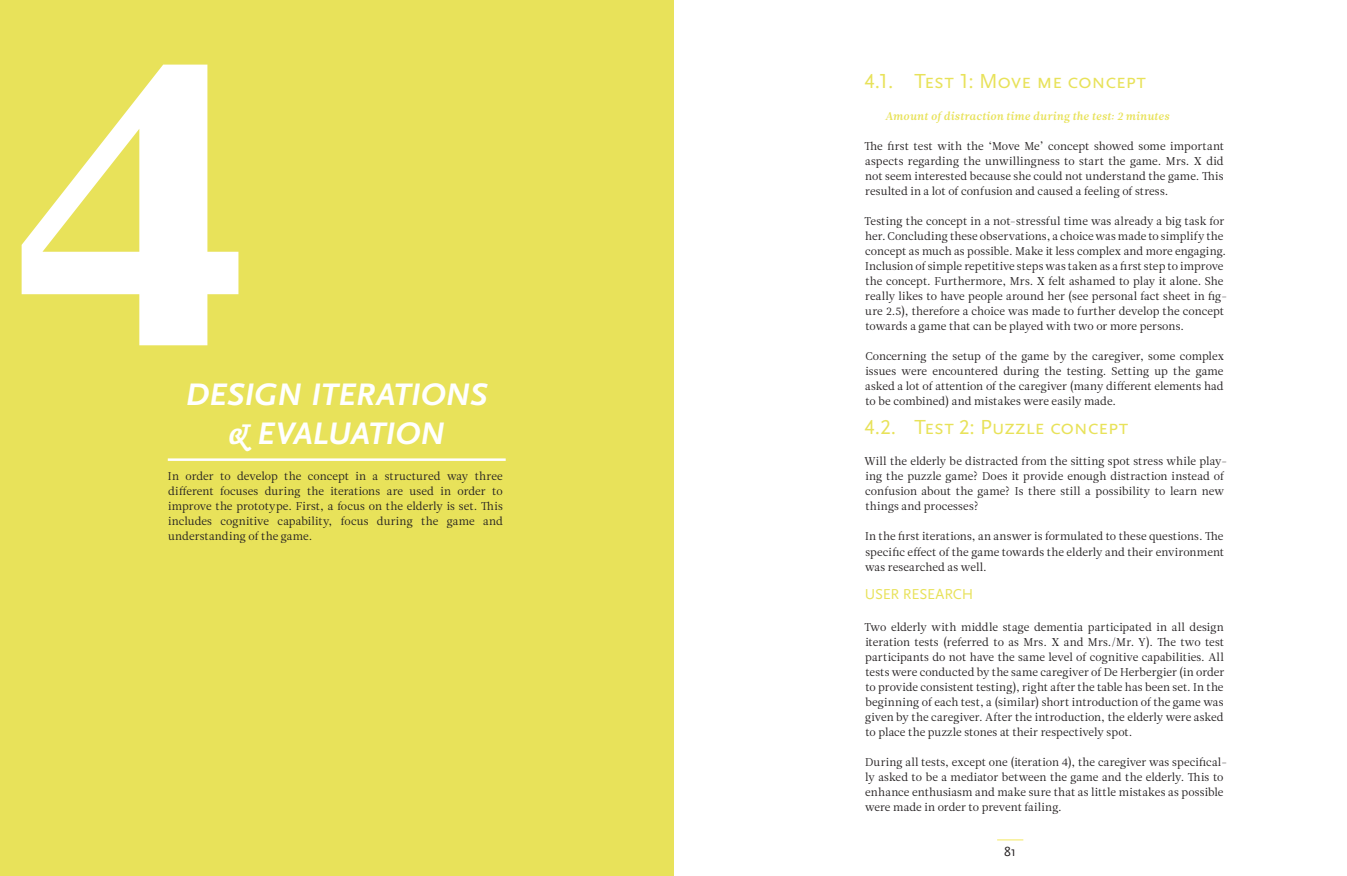
<style>
.page{position:relative;width:1347px;height:876px;background:#fff}
.page>*{position:absolute;margin:0;border:0;box-sizing:border-box;transform-origin:0 0}
.t1{font:425px "Leitura News Roman 4";color:#fff}
.t2{font:italic 700 32.5px/39px "Scala Sans";color:#fff;text-align:center}
.Title_X_X{font:21.25px "Scala Sans Regular LFSC";letter-spacing:-.02em;color:#e8e25a}
.Subtitle_lvl3{font:15px "Scala Sans Regular LF";letter-spacing:-.015em;color:#e8e25a}
.t3{font:13.75px "Scala Sans";color:#231f20}
.text_BLACK{font:11.25px/15px "Leitura News Roman 1";letter-spacing:.005em;color:#231f20;text-align:justify}
.text_italic_3_indent{font:11.25px "Leitura News Italic 3";letter-spacing:.02em;color:#e8e25a}
</style>
<div class="page">
<div style="left:0;top:0;width:673px;height:875px;background:#e8e25a"></div>
<hr style="left:168px;top:458px;width:338px;height:2px;background:#fff">
<svg style="left:997px;top:839px;width:26px;height:1px"></svg>
<h1 class="t1" style="left:9px;top:-56px;width:244px">4</h1>
<h2 class="t2" style="left:186px;top:376px;width:303px">DESIGN ITERATIONS &amp; EVALUATION</h2>
<p class="text_BLACK" style="left:168px;top:469px;width:336px">In order to develop the concept in a structured way three different focuses during the iterations are used in order to improve the prototype. First, a focus on the elderly is set. This includes cognitive capability, focus during the game and understanding of the game.</p>
<p class="Title_X_X" style="left:864px;top:70px;width:283px">4.1. Test 1: Move me concept</p>
<p class="text_italic_3_indent" style="left:885px;top:109px;width:286px">Amount of distraction time during the test: 2 minutes</p>
<p class="text_BLACK" style="left:864px;top:139px;width:361px">The first test with the ‘Move Me’ concept showed some important aspects regarding the unwillingness to start the game. Mrs. X did not seem interested because she could not understand the game. This resulted in a lot of confusion and caused a feeling of stress.</p>
<p class="text_BLACK" style="left:864px;top:214px;width:364px;text-align:left">Testing the concept in a not-stressful time was already a big task for her. Concluding these observations, a choice was made to simplify the concept as much as possible. Make it less complex and more engaging.<br>Inclusion of simple repetitive steps was taken as a first step to improve the concept. Furthermore, Mrs. X felt ashamed to play it alone. She really likes to have people around her (see personal fact sheet in fig&shy;ure 2.5), therefore a choice was made to further develop the concept towards a game that can be played with two or more persons.</p>
<p class="text_BLACK" style="left:865px;top:349px;width:360px">Concerning the setup of the game by the caregiver, some complex issues were encountered during the testing. Setting up the game asked a lot of attention of the caregiver (many different elements had to be combined) and mistakes were easily made.</p>
<p class="Title_X_X" style="left:864px;top:416px;width:265px">4.2. Test 2: Puzzle concept</p>
<p class="text_BLACK" style="left:864px;top:454px;width:364px;text-align:left">Will the elderly be distracted from the sitting spot stress while play&shy;ing the puzzle game? Does it provide enough distraction instead of confusion about the game? Is there still a possibility to learn new things and processes?</p>
<p class="text_BLACK" style="left:865px;top:529px;width:360px">In the first iterations, an answer is formulated to these questions. The specific effect of the game towards the elderly and their environment was researched as well.</p>
<p class="Subtitle_lvl3" style="left:865px;top:586px;width:110px">USER RESEARCH</p>
<p class="text_BLACK" style="left:864px;top:619px;width:361px">Two elderly with middle stage dementia participated in all design iteration tests (referred to as Mrs. X and Mrs./Mr. Y). The two test participants do not have the same level of cognitive capabilities. All tests were conducted by the same caregiver of De Herbergier (in order to provide consistent testing), right after the table has been set. In the beginning of each test, a (similar) short introduction of the game was given by the caregiver. After the introduction, the elderly were asked to place the puzzle stones at their respectively spot.</p>
<p class="text_BLACK" style="left:865px;top:754px;width:364px;text-align:left">During all tests, except one (iteration 4), the caregiver was specifical&shy;ly asked to be a mediator between the game and the elderly. This to enhance enthusiasm and make sure that as little mistakes as possible were made in order to prevent failing.</p>
<p class="t3" style="left:1004px;top:843px;width:14px">81</p>
</div>
